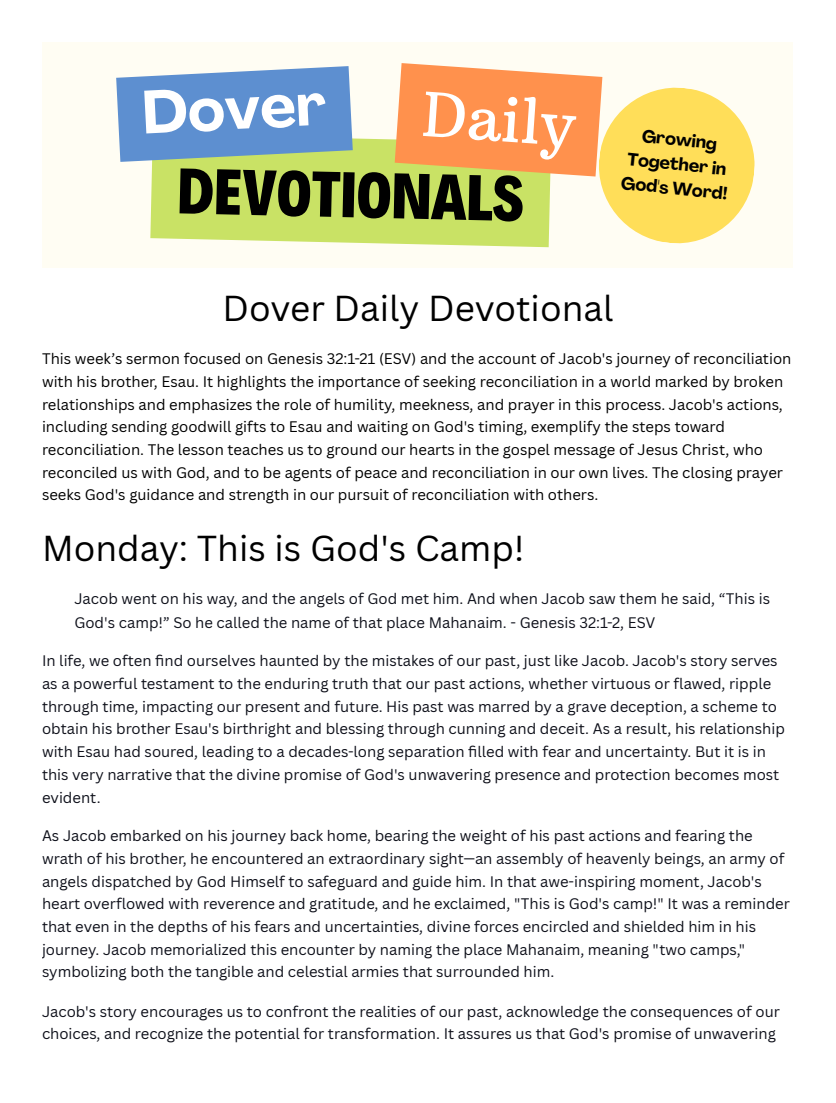
<style>
.page{position:relative;width:836px;height:1103px;background:#fff}
.page>*{position:absolute;margin:0;border:0;box-sizing:border-box;transform-origin:0 0}
.t1{font:800 65.1px "Decalotype";color:#000}
.t2{font:60.6px "Arbutus Slab";color:#fff}
.t3{font:700 60.15px "Agrandir";color:#fff}
.t4{font:35.1px "Canva Sans";color:#000}
.t5{font:700 17.55px/24.5px "Agrandir";color:#000;text-align:center}
.t6{font:14.85px/22.8px "Canva Sans";color:#0e101a}
.t7{font:14.85px/22.6px "Canva Sans";color:#000}
</style>
<div class="page">
<div style="left:42px;top:42px;width:750px;height:225px;background:#fffdf3"></div>
<div style="left:150px;top:138px;width:245px;height:106px;background:#c9e265"></div>
<svg style="left:116px;top:66px;width:237px;height:96px;background:#709ccc"></svg>
<svg style="left:395px;top:63px;width:360px;height:184px"></svg>
<p class="t3" style="left:141px;top:89px;width:186px;rotate:-3deg">Dover</p>
<p class="t2" style="left:425px;top:76px;width:154px;rotate:4deg">Daily</p>
<p class="t1" style="left:178px;top:148px;width:348px;rotate:1deg">DEVOTIONALS</p>
<p class="t5" style="left:627px;top:123px;width:108px;rotate:6deg">Growing<br>Together in<br>God's Word!</p>
<h1 class="t4" style="left:222px;top:283px;width:392px">Dover Daily Devotional</h1>
<p class="t7" style="left:42px;top:347px;width:751px">This week’s sermon focused on Genesis 32:1-21 (ESV) and the account of Jacob's journey of reconciliation with his brother, Esau. It highlights the importance of seeking reconciliation in a world marked by broken relationships and emphasizes the role of humility, meekness, and prayer in this process. Jacob's actions, including sending goodwill gifts to Esau and waiting on God's timing, exemplify the steps toward reconciliation. The lesson teaches us to ground our hearts in the gospel message of Jesus Christ, who reconciled us with God, and to be agents of peace and reconciliation in our own lives. The closing prayer seeks God's guidance and strength in our pursuit of reconciliation with others.</p>
<h1 class="t4" style="left:42px;top:523px;width:484px">Monday: This is God's Camp!</h1>
<p class="t6" style="left:74px;top:587px;width:697px;line-height:23.2px">Jacob went on his way, and the angels of God met him. And when Jacob saw them he said, “This is<br>God's camp!” So he called the name of that place Mahanaim. - Genesis 32:1-2, ESV</p>
<p class="t6" style="left:42px;top:649px;width:744px">In life, we often fi nd ourselves haunted by the mistakes of our past, just like Jacob. Jacob's story serves as a powerful testament to the enduring truth that our past actions, whether virtuous or flawed, ripple through time, impacting our present and future. His past was marred by a grave deception, a scheme to obtain his brother Esau's birthright and blessing through cunning and deceit. As a result, his relationship with Esau had soured, leading to a decades-long separation fi lled with fear and uncertainty. But it is in this very narrative that the divine promise of God's unwavering presence and protection becomes most evident.</p>
<p class="t6" style="left:42px;top:824px;width:749px">As Jacob embarked on his journey back home, bearing the weight of his past actions and fearing the wrath of his brother, he encountered an extraordinary sight—an assembly of heavenly beings, an army of angels dispatched by God Himself to safeguard and guide him. In that awe-inspiring moment, Jacob's heart overflowed with reverence and gratitude, and he exclaimed, "This is God's camp!" It was a reminder that even in the depths of his fears and uncertainties, divine forces encircled and shielded him in his journey. Jacob memorialized this encounter by naming the place Mahanaim, meaning "two camps," symbolizing both the tangible and celestial armies that surrounded him.</p>
<p class="t6" style="left:42px;top:999px;width:739px;line-height:22.4px">Jacob's story encourages us to confront the realities of our past, acknowledge the consequences of our choices, and recognize the potential for transformation. It assures us that God's promise of unwavering</p>
</div>
